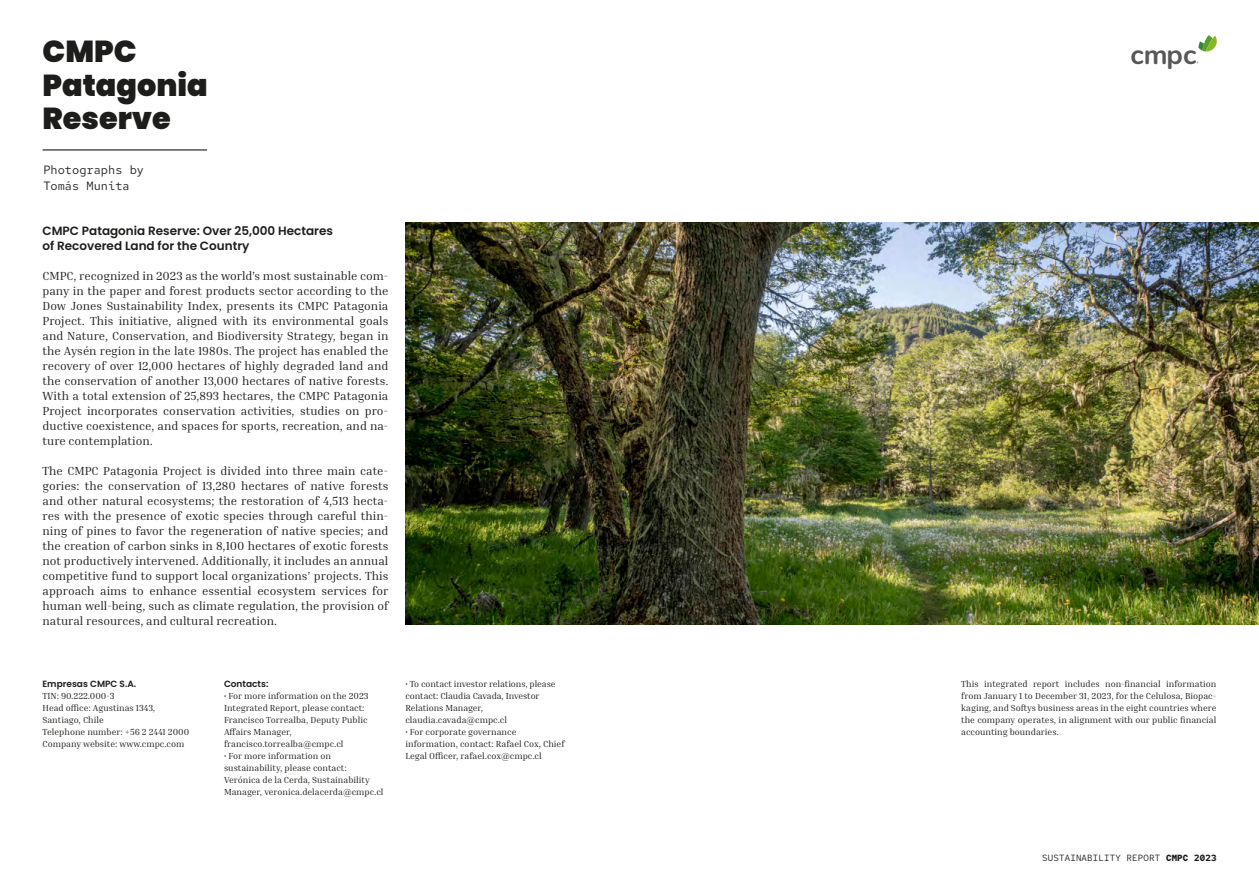
<style>
.page{position:relative;width:1259px;height:893px;background:#fff}
.page>*{position:absolute;margin:0;border:0;box-sizing:border-box;transform-origin:0 0}
.t1{font:900 30.3px/33.6px "Poppins";color:#1d1d1b}
.t2{font:700 27.3px "Nunito";color:#575756}
.t3{font:12px/15px "Inria Serif";color:#1d1d1b;text-align:justify}
.t4{font:600 12px/15px "Poppins";color:#1d1d1b}
.t5{font:12px/15.9px "Red Hat Mono";color:#1d1d1b}
.t6{font:9px/12px "Inria Serif";color:#1d1d1b}
.t7{font:9px "Red Hat Mono";letter-spacing:.025em;color:#1d1d1b}
.t8{font:600 9px "Poppins";color:#1d1d1b}
.s1{font-weight:700}
</style>
<div class="page">
<svg style="left:1198px;top:35px;width:18px;height:17px"></svg>
<hr style="left:43px;top:149px;width:164px;height:1px;background:#1d1d1b">
<img style="left:405px;top:223px;width:854px;height:401px">
<h1 class="t1" style="left:43px;top:35px;width:167px">CMPC<br>Patagonia<br>Reserve</h1>
<p class="t5" style="left:43px;top:162px;width:102px">Photographs by<br>Tomás Munita</p>
<p class="t4" style="left:43px;top:224px;width:292px">CMPC Patagonia Reserve: Over 25,000 Hectares of Recovered Land for the Country</p>
<p class="t3" style="left:43px;top:268px;width:347px">CMPC, recognized in 2023 as the world’s most sustainable com&shy;pany in the paper and forest products sector according to the Dow Jones Sustainability Index, presents its CMPC Patagonia Project. This initiative, aligned with its environmental goals and Nature, Conservation, and Biodiversity Strategy, began in the Aysén region in the late 1980s. The project has enabled the recovery of over 12,000 hectares of highly degraded land and the conservation of another 13,000 hectares of native forests.<br>With a total extension of 25,893 hectares, the CMPC Patagonia Project incorporates conservation activities, studies on pro&shy;ductive coexistence, and spaces for sports, recreation, and na&shy;ture contemplation.</p>
<p class="t3" style="left:43px;top:463px;width:347px">The CMPC Patagonia Project is divided into three main cate&shy;gories: the conservation of 13,280 hectares of native forests and other natural ecosystems; the restoration of 4,513 hecta&shy;res with the presence of exotic species through careful thin&shy;ning of pines to favor the regeneration of native species; and the creation of carbon sinks in 8,100 hectares of exotic forests not productively intervened. Additionally, it includes an annual competitive fund to support local organizations’ projects. This approach aims to enhance essential ecosystem services for human well-being, such as climate regulation, the provision of natural resources, and cultural recreation.</p>
<p class="t8" style="left:43px;top:679px;width:95px">Empresas CMPC S.A.</p>
<p class="t6" style="left:43px;top:690px;width:148px">TIN: 90.222.000-3<br>Head office: Agustinas 1343,<br>Santiago, Chile<br>Telephone number: +56 2 2441 2000<br>Company website: www.cmpc.com</p>
<p class="t8" style="left:224px;top:678px;width:46px">Contacts:</p>
<p class="t6" style="left:224px;top:690px;width:146px">• For more information on the 2023<br>Integrated Report, please contact:<br>Francisco Torrealba, Deputy Public<br>Affairs Manager, francisco.torrealba@cmpc.cl</p>
<p class="t6" style="left:224px;top:750px;width:161px">• For more information on sustainability, please contact:<br>Verónica de la Cerda, Sustainability Manager, veronica.delacerda@cmpc.cl</p>
<p class="t6" style="left:405px;top:677px;width:152px">• To contact investor relations, please contact: Claudia Cavada, Investor<br>Relations Manager, claudia.cavada@cmpc.cl</p>
<p class="t6" style="left:405px;top:725px;width:161px">• For corporate governance information, contact: Rafael Cox, Chief<br>Legal Officer, rafael.cox@cmpc.cl</p>
<h2 class="t2" style="left:1130px;top:34px;width:67px">cmpc</h2>
<p class="t6" style="left:961px;top:677px;width:257px;text-align:justify">This integrated report includes non-financial information from January 1 to December 31, 2023, for the Celulosa, Biopac&shy;kaging, and Softys business areas in the eight countries where the company operates, in alignment with our public financial accounting boundaries.</p>
<p class="t7" style="left:1042px;top:852px;width:176px">SUSTAINABILITY REPORT <span class="s1">CMPC 2023</span></p>
</div>
